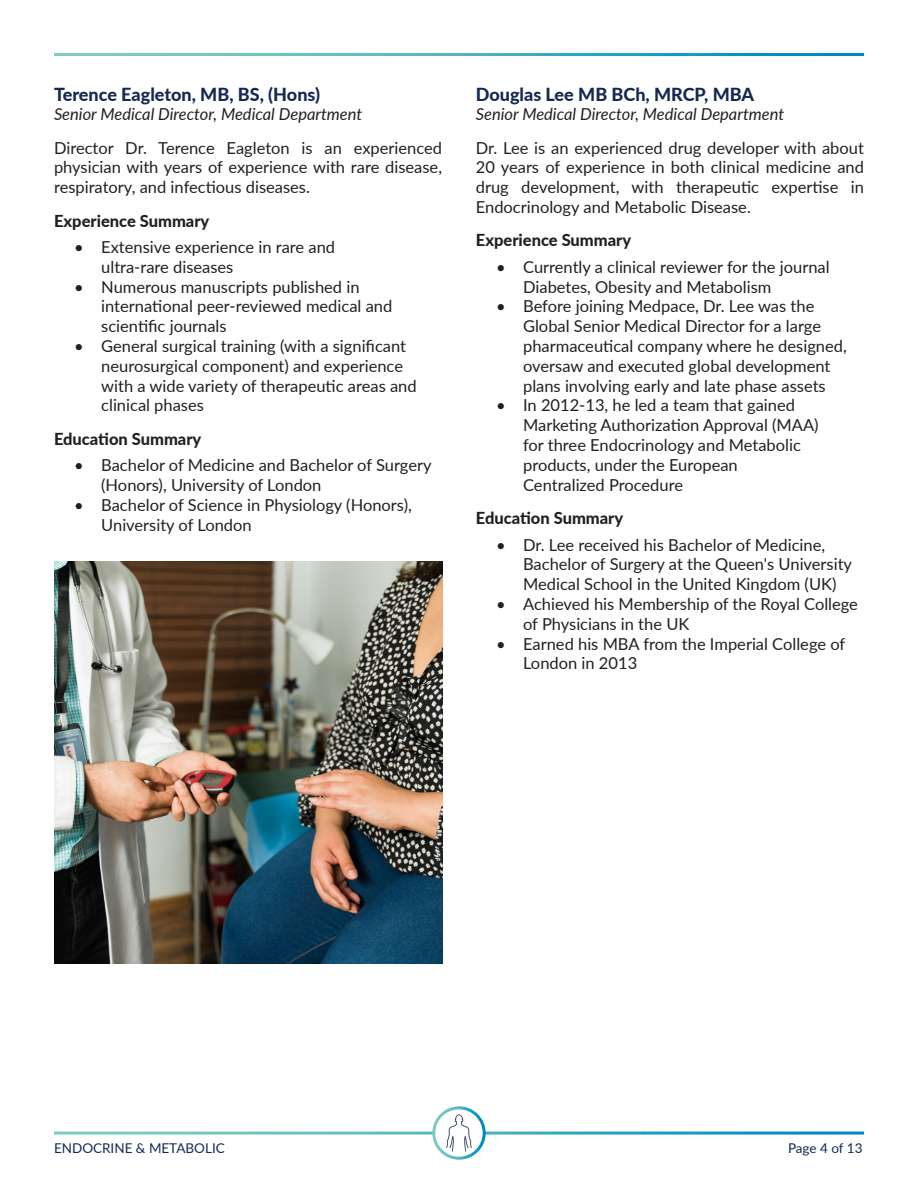
<style>
.page{position:relative;width:918px;height:1188px;background:#fff}
.page>*{position:absolute;margin:0;border:0;box-sizing:border-box;transform-origin:0 0}
.t1{font:800 18px "Lato";color:#162851}
.t2{font:16.5px/19.8px "Lato";color:#231f20}
.t3{font:italic 16.5px "Lato";color:#231f20}
.t4{font:800 16.5px "Lato";color:#231f20}
.t5{font:13.5px "Lato";color:#162851}
</style>
<div class="page">
<svg style="left:434px;top:1108px;width:50px;height:50px"></svg>
<div style="left:432px;top:1106px;width:54px;height:54px;border:3px solid #fff;border-radius:50%"></div>
<img style="left:438px;top:1112px;width:42px;height:42px">
<img style="left:54px;top:562px;width:388px;height:401px">
<p class="t1" style="left:54px;top:81px;width:268px">Terence Eagleton, MB, BS, (Hons)</p>
<p class="t3" style="left:54px;top:103px;width:310px">Senior Medical Director, Medical Department</p>
<p class="t2" style="left:54px;top:137px;width:390px;text-align:justify">Director Dr. Terence Eagleton is an experienced physician with years of experience with rare disease, respiratory, and infectious diseases.</p>
<p class="t4" style="left:54px;top:208px;width:157px">Experience Summary</p>
<p class="t2" style="left:101px;top:236px;width:235px;text-indent:-27px">• Extensive experience in rare and ultra-rare diseases</p>
<p class="t2" style="left:101px;top:276px;width:293px;text-indent:-27px">• Numerous manuscripts published in international peer-reviewed medical and scientific journals</p>
<p class="t2" style="left:101px;top:335px;width:317px;text-indent:-27px">• General surgical training (with a significant neurosurgical component) and experience with a wide variety of therapeutic areas and clinical phases</p>
<p class="t4" style="left:54px;top:427px;width:149px">Education Summary</p>
<p class="t2" style="left:101px;top:455px;width:332px;text-indent:-27px">• Bachelor of Medicine and Bachelor of Surgery (Honors), University of London</p>
<p class="t2" style="left:101px;top:494px;width:312px;text-indent:-27px">• Bachelor of Science in Physiology (Honors),<br>University of London</p>
<p class="t1" style="left:476px;top:81px;width:280px">Douglas Lee MB BCh, MRCP, MBA</p>
<p class="t3" style="left:476px;top:103px;width:310px">Senior Medical Director, Medical Department</p>
<p class="t2" style="left:476px;top:137px;width:390px;text-align:justify">Dr. Lee is an experienced drug developer with about 20 years of experience in both clinical medicine and drug development, with therapeutic expertise in Endocrinology and Metabolic Disease.</p>
<p class="t4" style="left:476px;top:228px;width:157px">Experience Summary</p>
<p class="t2" style="left:523px;top:256px;width:308px;text-indent:-27px">• Currently a clinical reviewer for the journal<br>Diabetes, Obesity and Metabolism</p>
<p class="t2" style="left:523px;top:296px;width:325px;text-indent:-27px">• Before joining Medpace, Dr. Lee was the Global Senior Medical Director for a large pharmaceutical company where he designed, oversaw and executed global development plans involving early and late phase assets</p>
<p class="t2" style="left:523px;top:395px;width:297px;text-indent:-27px">• In 2012-13, he led a team that gained Marketing Authorization Approval (MAA) for three Endocrinology and Metabolic products, under the European Centralized Procedure</p>
<p class="t4" style="left:476px;top:506px;width:149px">Education Summary</p>
<p class="t2" style="left:523px;top:534px;width:330px;text-indent:-27px">• Dr. Lee received his Bachelor of Medicine,<br>Bachelor of Surgery at the Queen's University<br>Medical School in the United Kingdom (UK)</p>
<p class="t2" style="left:523px;top:593px;width:336px;text-indent:-27px">• Achieved his Membership of the Royal College of Physicians in the UK</p>
<p class="t2" style="left:523px;top:633px;width:324px;text-indent:-27px">• Earned his MBA from the Imperial College of<br>London in 2013</p>
<p class="t5" style="left:54px;top:1138px;width:172px">ENDOCRINE &amp; METABOLIC</p>
<p class="t5" style="left:788px;top:1138px;width:76px">Page 4 of 13</p>
</div>
